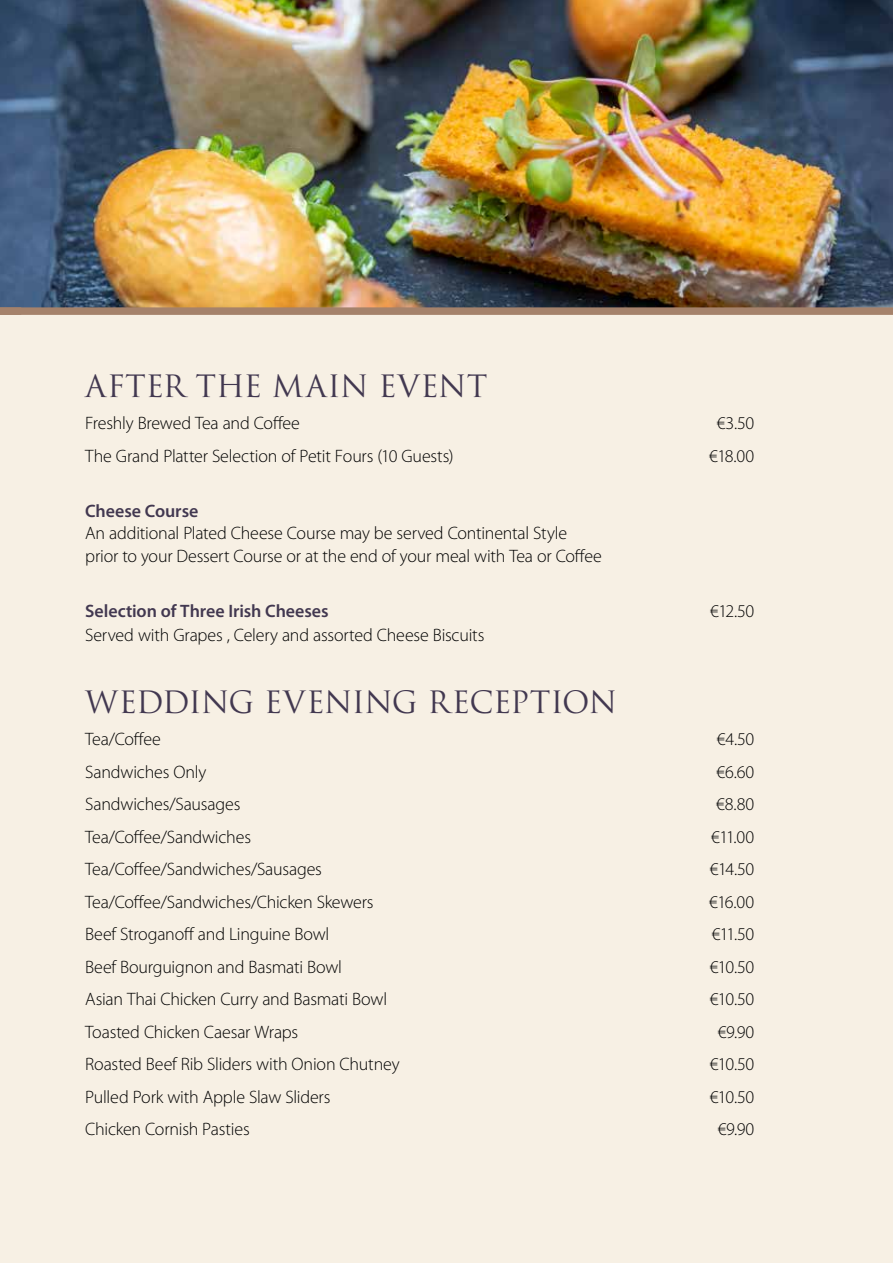
<style>
.page{position:relative;width:893px;height:1263px;background:#f7f0e4}
.page>*{position:absolute;margin:0;border:0;box-sizing:border-box;transform-origin:0 0}
.t1{font:30px "Trajan Pro";letter-spacing:-.015em;color:#423850}
.t2{font:300 18px/22.5px "Myriad Pro";letter-spacing:-.01em;color:#000}
.t3{font:600 18px "Myriad Pro";letter-spacing:-.005em;color:#423850}
</style>
<div class="page">
<img style="left:0;top:0;width:893px;height:307px">
<div style="left:0;top:307px;width:893px;height:8px;background:#a5826b"></div>
<h1 class="t1" style="left:85px;top:367px;width:404px">AFTER THE MAIN EVENT</h1>
<p class="t2" style="left:85px;top:412px;width:216px">Freshly Brewed Tea and Coffee</p>
<p class="t2" style="left:717px;top:412px;width:39px">€3.50</p>
<p class="t2" style="left:85px;top:444px;width:370px">The Grand Platter Selection of Petit Fours (10 Guests)</p>
<p class="t2" style="left:709px;top:444px;width:47px">€18.00</p>
<p class="t3" style="left:85px;top:499px;width:115px">Cheese Course</p>
<p class="t2" style="left:85px;top:522px;width:518px">An additional Plated Cheese Course may be served Continental Style prior to your Dessert Course or at the end of your meal with Tea or Coffee</p>
<p class="t3" style="left:85px;top:599px;width:245px">Selection of Three Irish Cheeses</p>
<p class="t2" style="left:710px;top:599px;width:46px">€12.50</p>
<p class="t2" style="left:85px;top:623px;width:401px">Served with Grapes , Celery and assorted Cheese Biscuits</p>
<h1 class="t1" style="left:85px;top:683px;width:533px">WEDDING EVENING RECEPTION</h1>
<p class="t2" style="left:85px;top:728px;width:77px">Tea/Coffee</p>
<p class="t2" style="left:717px;top:728px;width:39px">€4.50</p>
<p class="t2" style="left:85px;top:760px;width:123px">Sandwiches Only</p>
<p class="t2" style="left:716px;top:760px;width:39px">€6.60</p>
<p class="t2" style="left:85px;top:793px;width:157px">Sandwiches/Sausages</p>
<p class="t2" style="left:716px;top:793px;width:40px">€8.80</p>
<p class="t2" style="left:85px;top:825px;width:167px">Tea/Coffee/Sandwiches</p>
<p class="t2" style="left:711px;top:825px;width:45px">€11.00</p>
<p class="t2" style="left:85px;top:858px;width:238px">Tea/Coffee/Sandwiches/Sausages</p>
<p class="t2" style="left:710px;top:858px;width:46px">€14.50</p>
<p class="t2" style="left:85px;top:890px;width:290px">Tea/Coffee/Sandwiches/Chicken Skewers</p>
<p class="t2" style="left:709px;top:890px;width:47px">€16.00</p>
<p class="t2" style="left:85px;top:923px;width:246px">Beef Stroganoff and Linguine Bowl</p>
<p class="t2" style="left:712px;top:923px;width:44px">€11.50</p>
<p class="t2" style="left:85px;top:955px;width:258px">Beef Bourguignon and Basmati Bowl</p>
<p class="t2" style="left:710px;top:955px;width:46px">€10.50</p>
<p class="t2" style="left:85px;top:988px;width:303px">Asian Thai Chicken Curry and Basmati Bowl</p>
<p class="t2" style="left:710px;top:988px;width:46px">€10.50</p>
<p class="t2" style="left:85px;top:1020px;width:215px">Toasted Chicken Caesar Wraps</p>
<p class="t2" style="left:718px;top:1020px;width:38px">€9.90</p>
<p class="t2" style="left:85px;top:1053px;width:316px">Roasted Beef Rib Sliders with Onion Chutney</p>
<p class="t2" style="left:710px;top:1053px;width:46px">€10.50</p>
<p class="t2" style="left:85px;top:1085px;width:247px">Pulled Pork with Apple Slaw Sliders</p>
<p class="t2" style="left:710px;top:1085px;width:46px">€10.50</p>
<p class="t2" style="left:85px;top:1118px;width:166px">Chicken Cornish Pasties</p>
<p class="t2" style="left:718px;top:1118px;width:38px">€9.90</p>
</div>
